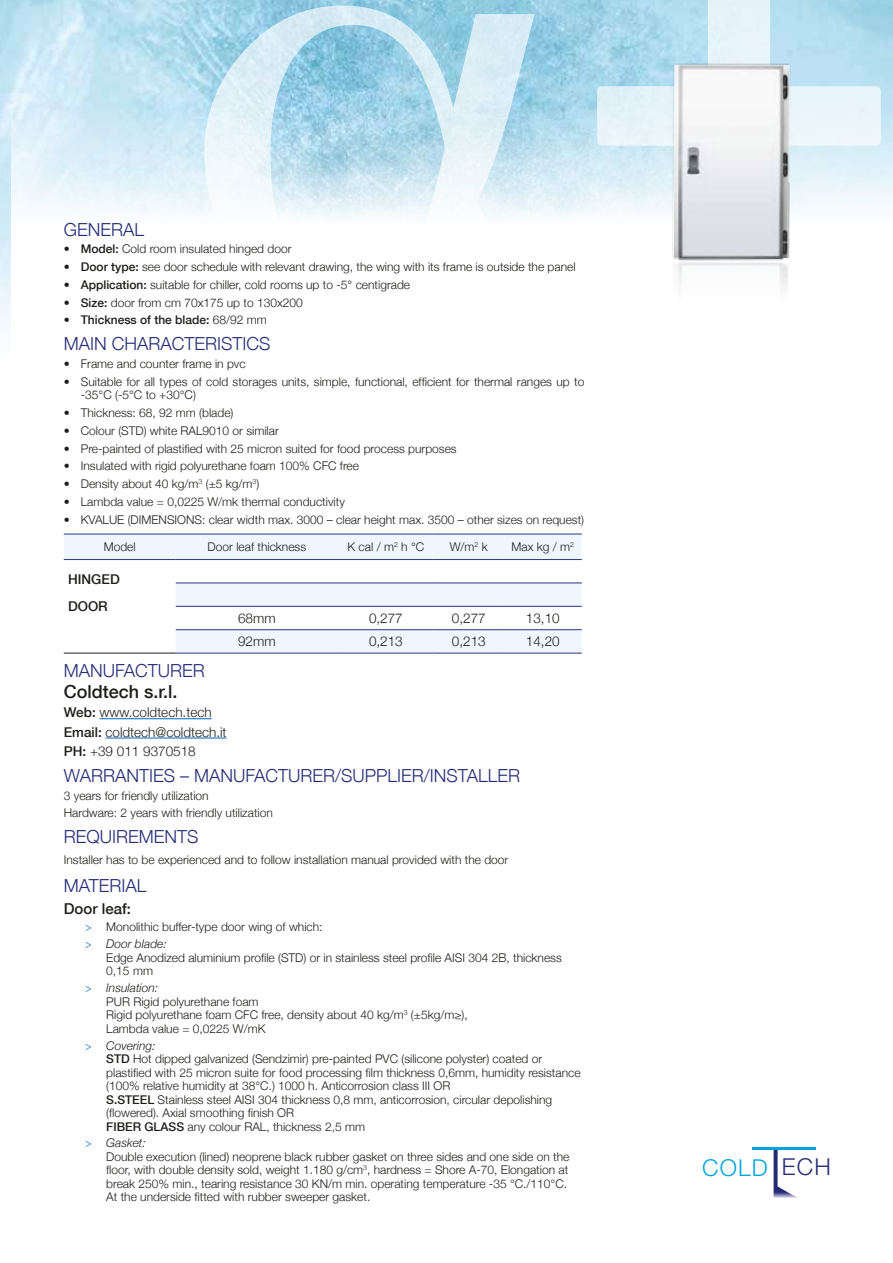
<style>
.page{position:relative;width:893px;height:1263px;background:#fff}
.page>*{position:absolute;margin:0;border:0;box-sizing:border-box;transform-origin:0 0}
.t1{font:527.4px "Prototype";color:#fff}
.t2{font:300 23.25px "Helvetica Neue";letter-spacing:.05em;color:#00a5df}
.t3{font:300 18px "Helvetica Neue";color:#232c77}
.t4{font:500 18px "Helvetica Neue";color:#1d1d1b}
.t5{font:500 15px "Helvetica Neue";color:#1d1d1b}
.t6{font:300 13.5px/19.2px "Helvetica Neue";color:#1d1d1b}
.t7{font:500 13.5px/27px "Helvetica Neue";color:#1d1d1b}
.t8{font:300 12px/13.5px "Helvetica Neue";color:#1d1d1b}
.t9{font:500 12px/17.7px "Helvetica Neue";color:#1d1d1b;text-align:justify}
.s1{font-weight:500}
.s2{font-family:"Minion Pro";font-weight:400;color:#0063c5}
.s3{font-style:italic}
.s4{color:#232c77}
</style>
<div class="page">
<img style="left:0;top:0;width:893px;height:223px">
<hr style="left:100px;top:718px;width:112px;height:1px;background:#0063c5">
<hr style="left:106px;top:738px;width:121px;height:1px;background:#0063c5">
<svg style="left:64px;top:535px;width:518px;height:118px;fill:#eff6fd"></svg>
<hr style="left:64px;top:534px;width:112px;height:1px;background:#283583">
<hr style="left:176px;top:534px;width:162px;height:1px;background:#283583">
<hr style="left:338px;top:534px;width:96px;height:1px;background:#283583">
<hr style="left:434px;top:534px;width:70px;height:1px;background:#283583">
<hr style="left:504px;top:534px;width:78px;height:1px;background:#283583">
<hr style="left:64px;top:559px;width:112px;height:1px;background:#283583">
<hr style="left:64px;top:653px;width:112px;height:1px;background:#1d1d1b">
<hr style="left:176px;top:559px;width:162px;height:1px;background:#283583">
<hr style="left:338px;top:559px;width:96px;height:1px;background:#283583">
<hr style="left:434px;top:559px;width:70px;height:1px;background:#283583">
<hr style="left:504px;top:559px;width:78px;height:1px;background:#283583">
<hr style="left:176px;top:583px;width:162px;height:1px;background:#283583">
<hr style="left:338px;top:583px;width:96px;height:1px;background:#283583">
<hr style="left:434px;top:583px;width:70px;height:1px;background:#283583">
<hr style="left:504px;top:583px;width:78px;height:1px;background:#283583">
<hr style="left:176px;top:606px;width:162px;height:1px;background:#283583">
<hr style="left:338px;top:606px;width:96px;height:1px;background:#283583">
<hr style="left:434px;top:606px;width:70px;height:1px;background:#283583">
<hr style="left:504px;top:606px;width:78px;height:1px;background:#283583">
<hr style="left:176px;top:629px;width:162px;height:1px;background:#283583">
<hr style="left:338px;top:629px;width:96px;height:1px;background:#283583">
<hr style="left:434px;top:629px;width:70px;height:1px;background:#283583">
<hr style="left:504px;top:629px;width:78px;height:1px;background:#283583">
<hr style="left:176px;top:653px;width:162px;height:1px;background:#283583">
<hr style="left:338px;top:653px;width:96px;height:1px;background:#283583">
<hr style="left:434px;top:653px;width:70px;height:1px;background:#283583">
<hr style="left:504px;top:653px;width:78px;height:1px;background:#283583">
<img style="left:661px;top:57px;width:135px;height:193px">
<img style="left:672px;top:250px;width:118px;height:40px">
<svg style="left:773px;top:1150px;width:24px;height:48px"></svg>
<hr style="left:752px;top:1148px;width:63px;height:2px;background:#00a5df">
<svg style="left:204px;top:1px;width:359px;height:222px;background:#add8ea"></svg>
<h3 class="t3" style="left:64px;top:215px;width:13px">GENERA</h3>
<p class="t9" style="left:64px;top:240px;width:7px">• • • • •</p>
<h3 class="t3" style="left:64px;top:329px;width:25px">MAIN</h3>
<p class="t8" style="left:64px;top:354px;width:7px;line-height:17.7px">• •</p>
<p class="t8" style="left:64px;top:403px;width:7px;line-height:17.7px">• •</p>
<h3 class="t3" style="left:134px;top:215px;width:11px">L</h3>
<p class="t8" style="left:81px;top:240px;width:496px;line-height:17.7px"><span class="s1">Model:</span> Cold room insulated hinged door<br><span class="s1">Door type:</span> see door schedule with relevant drawing, the wing with its frame is outside the panel <span class="s1">Application:</span> suitable for chiller, cold rooms up to -5° centigrade<br><span class="s1">Size:</span> door from cm 70x175 up to 130x200<br><span class="s1">Thickness of the blade:</span> 68/92 mm</p>
<p class="t8" style="left:81px;top:354px;width:505px;line-height:17.7px">Frame and counter frame in pvc<br>Suitable for all types of cold storages units, simple, functional, efficient for thermal ranges up to</p>
<p class="t8" style="left:81px;top:385px;width:200px;line-height:17.7px">-35°C (-5°C to +30°C)<br>Thickness: 68, 92 mm (blade)<br>Colour (STD) white RAL9010 or similar</p>
<h3 class="t3" style="left:112px;top:329px;width:38px">CHARA</h3>
<h3 class="t3" style="left:172px;top:329px;width:23px">CTERISTI</h3>
<h3 class="t3" style="left:247px;top:329px;width:24px">CS</h3>
<p class="t8" style="left:64px;top:441px;width:394px">• Pre-painted of plastified with 25 micron suited for food process purposes</p>
<p class="t8" style="left:64px;top:459px;width:297px">• Insulated with rigid polyurethane foam 100% CFC free</p>
<p class="t8" style="left:64px;top:476px;width:197px">• Density about 40 kg/m<sup>3</sup> (±5 kg/m<sup>3</sup>)</p>
<p class="t8" style="left:64px;top:494px;width:283px">• Lambda value = 0,0225 W/mk thermal conductivity</p>
<p class="t8" style="left:64px;top:512px;width:522px">• KVALUE (DIMENSIONS: clear width max. 3000 – clear height max. 3500 – other sizes on request)</p>
<p class="t8" style="left:104px;top:539px;width:34px">Model</p>
<p class="t8" style="left:208px;top:539px;width:100px">Door leaf thickness</p>
<p class="t8" style="left:348px;top:539px;width:78px">K cal / m<sup>2</sup> h °C</p>
<p class="t8" style="left:450px;top:539px;width:40px">W/m<sup>2</sup> k</p>
<p class="t8" style="left:512px;top:539px;width:64px">Max kg / m<sup>2</sup></p>
<p class="t7" style="left:68px;top:565px;width:53px">HINGED<br>DOOR</p>
<p class="t6" style="left:238px;top:608px;width:39px">68mm</p>
<p class="t6" style="left:369px;top:608px;width:35px">0,277</p>
<p class="t6" style="left:452px;top:608px;width:35px">0,277</p>
<p class="t6" style="left:526px;top:608px;width:35px">13,10</p>
<p class="t6" style="left:238px;top:631px;width:39px">92mm</p>
<p class="t6" style="left:369px;top:631px;width:35px">0,213</p>
<p class="t6" style="left:452px;top:631px;width:35px">0,213</p>
<p class="t6" style="left:526px;top:631px;width:35px">14,20</p>
<h3 class="t3" style="left:64px;top:656px;width:28px">MANU</h3>
<h3 class="t3" style="left:115px;top:656px;width:45px">FACTURER</h3>
<h3 class="t4" style="left:64px;top:677px;width:115px">Coldtech s.r.l.</h3>
<p class="t6" style="left:64px;top:702px;width:164px"><span class="s1">Web:</span> www.coldtech.tech<br><span class="s1">Email:</span> coldtech@coldtech.it<br><span class="s1">PH:</span> +39 011 9370518</p>
<h3 class="t3" style="left:64px;top:761px;width:458px">WARRANTIES – MANUFACTURER/SUPPLIER/INSTALLER</h3>
<p class="t8" style="left:64px;top:786px;width:211px;line-height:17.7px">3 years for friendly utilization<br>Hardware: 2 years with friendly utilization</p>
<h3 class="t3" style="left:64px;top:822px;width:47px">REQUIRE</h3>
<h3 class="t3" style="left:139px;top:822px;width:27px">MENTS</h3>
<p class="t8" style="left:64px;top:852px;width:446px">Installer has to be experienced and to follow installation manual provided with the door</p>
<h3 class="t3" style="left:64px;top:871px;width:26px">MATERIA</h3>
<h3 class="t3" style="left:137px;top:871px;width:11px">L</h3>
<p class="t5" style="left:64px;top:897px;width:69px">Door leaf:</p>
<p class="t8" style="left:85px;top:918px;width:239px;line-height:17px"><span class="s2">&gt;</span> Monolithic buffer-type door wing of which: <span class="s2">&gt;</span> <span class="s3">Door blade:</span></p>
<p class="t8" style="left:106px;top:950px;width:457px">Edge Anodized aluminium profile (STD) or in stainless steel profile AISI 304 2B, thickness<br>0,15 mm</p>
<p class="t8" style="left:106px;top:980px;width:363px;text-indent:-21px"><span class="s2">&gt;</span> <span class="s3">Insulation:<br></span>PUR Rigid polyurethane foam<br>Rigid polyurethane foam CFC free, density about 40 kg/m<sup>3</sup> (±5kg/m≥), Lambda value = 0,0225 W/mK</p>
<p class="t8" style="left:106px;top:1038px;width:476px;text-indent:-21px"><span class="s2">&gt;</span> <span class="s3">Covering:<br></span><span class="s1">STD</span> Hot dipped galvanized (Sendzimir) pre-painted PVC (silicone polyster) coated or plastified with 25 micron suite for food processing film thickness 0,6mm, humidity resistance (100% relative humidity at 38°C.) 1000 h. Anticorrosion class III OR<br><span class="s1">S.STEEL</span> Stainless steel AISI 304 thickness 0,8 mm, anticorrosion, circular depolishing (flowered). Axial smoothing finish OR<br><span class="s1">FIBER GLASS</span> any colour RAL, thickness 2,5 mm</p>
<p class="t8" style="left:106px;top:1136px;width:465px;text-indent:-21px"><span class="s2">&gt;</span> <span class="s3">Gasket:<br></span>Double execution (lined) neoprene black rubber gasket on three sides and one side on the floor, with double density sold, weight 1.180 g/cm<sup>3</sup>, hardness = Shore A-70, Elongation at break 250% min., tearing resistance 30 KN/m min. operating temperature -35 °C./110°C.<br>At the underside fitted with rubber sweeper gasket.</p>
<h1 class="t1" style="left:593px;top:-205px;width:294px">+</h1>
<h2 class="t2" style="left:702px;top:1153px;width:130px">COLD <span class="s4">ECH</span></h2>
</div>
